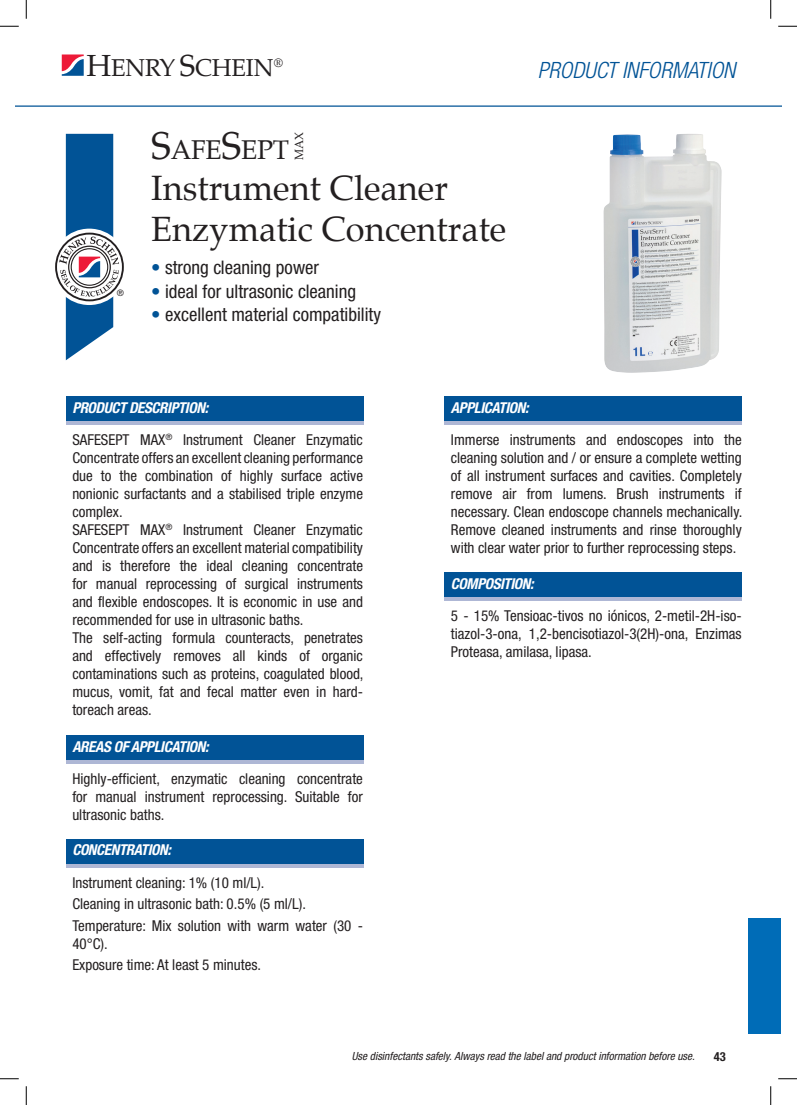
<style>
.page{position:relative;width:797px;height:1105px;background:#fff}
.page>*{position:absolute;margin:0;border:0;box-sizing:border-box;transform-origin:0 0}
.t1{font:34.38px/41.4px "Palatino";color:#231f20}
.t2{font:italic 300 condensed 30px "Helvetica Neue LTW1 G";letter-spacing:-.025em;color:#015396}
.t3{font:26.62px "Palatino";letter-spacing:-.015em;color:#231f20}
.t4{font:23.88px "Palatino";letter-spacing:-.01em;color:#231f20}
.t5{font:italic 300 condensed 22.5px "Helvetica Neue LTW1 G";color:#015396}
.t6{font:condensed 18.75px "Helvetica Neue LTW1 G";color:#231f20}
.t7{font:condensed 15px/18px "Helvetica Neue LTW1 G";color:#231f20}
.t8{font:italic 700 condensed 15px "Helvetica Neue LTW1 G";letter-spacing:-.025em;color:#fff}
.t9{font:700 condensed 12.5px "Helvetica Neue LTW1 G";color:#231f20}
.t10{font:12px "Palatino";color:#231f20}
.t11{font:11.75px "Palatino";color:#231f20}
.t12{font:italic condensed 11.25px "Helvetica Neue LTW1 G";color:#231f20}
.t13{font:condensed 9px "Helvetica Neue LTW1 G";color:#231f20}
.s1{font-size:29.88px}
.s2{font-size:38px}
.s3{color:#015396}
.s4{font-weight:700;font-style:italic;color:#fff}
</style>
<div class="page">
<svg style="left:62px;top:54px;width:22px;height:22px"></svg>
<hr style="left:16px;top:105px;width:765px;height:2px;background:#015396">
<div style="left:55px;top:233px;width:69px;height:68px;border:2px solid #231f20;border-radius:50%"></div>
<svg style="left:59px;top:134px;width:60px;height:226px"></svg>
<div style="left:66px;top:397px;width:297px;height:28px;background:#aeb7d5"></div>
<svg style="left:66px;top:759px;width:297px;height:5px"></svg>
<svg style="left:66px;top:863px;width:297px;height:4px"></svg>
<svg style="left:444px;top:596px;width:297px;height:5px"></svg>
<div style="left:66px;top:397px;width:297px;height:24px;background:#015396"></div>
<div style="left:66px;top:735px;width:297px;height:24px;background:#015396"></div>
<div style="left:66px;top:839px;width:297px;height:24px;background:#015396"></div>
<div style="left:444px;top:572px;width:297px;height:24px;background:#015396"></div>
<svg style="left:444px;top:420px;width:297px;height:5px"></svg>
<div style="left:444px;top:396px;width:297px;height:24px;background:#015396"></div>
<img style="left:603px;top:134px;width:118px;height:239px">
<div style="left:748px;top:918px;width:33px;height:116px;background:#006cb7"></div>
<svg style="left:0;top:25px;width:19px;height:2px"></svg>
<svg style="left:778px;top:25px;width:19px;height:2px"></svg>
<svg style="left:0;top:1078px;width:19px;height:1px"></svg>
<svg style="left:778px;top:1078px;width:19px;height:1px"></svg>
<svg style="left:25px;top:0;width:2px;height:19px"></svg>
<svg style="left:25px;top:1086px;width:2px;height:19px"></svg>
<svg style="left:770px;top:0;width:1px;height:19px"></svg>
<svg style="left:770px;top:1086px;width:1px;height:19px"></svg>
<h3 class="t4" style="left:87px;top:52px;width:188px"><span class="s1">H</span>ENRY <span class="s1">S</span>CHEIN</h3>
<h3 class="t5" style="left:537px;top:57px;width:199px">PRODUCT INFORMATION</h3>
<h3 class="t4" style="left:91px;top:53px;width:198px"><span class="s1">H</span>ENRY <span class="s1">S</span>CHEIN<sup>®</sup></h3>
<h2 class="t2" style="left:492px;top:49px;width:251px">PRODUCT INFORMATION</h2>
<p class="t10" style="left:274px;top:55px;width:10px">®</p>
<h3 class="t3" style="left:151px;top:128px;width:139px"><span class="s2">S</span>AFE<span class="s2">S</span>EPT</h3>
<p class="t11" style="left:289px;top:159px;width:29px;rotate:-90deg">MAX</p>
<p class="t13" style="left:117px;top:287px;width:9px">®</p>
<h1 class="t1" style="left:151px;top:167px;width:357px">Instrument Cleaner<br>Enzymatic Concentrate</h1>
<p class="t6" style="left:151px;top:256px;width:169px"><span class="s3">•</span> strong cleaning power</p>
<p class="t6" style="left:151px;top:280px;width:206px"><span class="s3">•</span> ideal for ultrasonic cleaning</p>
<p class="t6" style="left:151px;top:304px;width:231px"><span class="s3">•</span> excellent material compatibility</p>
<p class="t7" style="left:72px;top:392px;width:292px;line-height:32.1px"><span class="s4">PRODUCT DESCRIPTION:<br></span>SAFESEPT MAX<sup>®</sup> Instrument Cleaner Enzymatic</p>
<p class="t7" style="left:72px;top:449px;width:293px">Concentrate offers an excellent cleaning performance due to the combination of highly surface active nonionic surfactants and a stabilised triple enzyme complex.<br>SAFESEPT MAX<sup>®</sup> Instrument Cleaner Enzymatic Concentrate offers an excellent material compatibility and is therefore the ideal cleaning concentrate for manual reprocessing of surgical instruments and flexible endoscopes. It is economic in use and recommended for use in ultrasonic baths.<br>The self-acting formula counteracts, penetrates and effectively removes all kinds of organic contaminations such as proteins, coagulated blood, mucus, vomit, fat and fecal matter even in hard&shy;toreach areas.</p>
<p class="t8" style="left:72px;top:737px;width:138px">AREAS OF APPLICATION:</p>
<p class="t7" style="left:72px;top:770px;width:292px;text-align:justify">Highly-efficient, enzymatic cleaning concentrate for manual instrument reprocessing. Suitable for ultrasonic baths.</p>
<p class="t8" style="left:72px;top:841px;width:100px">CONCENTRATION:</p>
<p class="t7" style="left:72px;top:872px;width:292px;line-height:21.5px">Instrument cleaning: 1% (10 ml/L).<br>Cleaning in ultrasonic bath: 0.5% (5 ml/L).<br>Temperature: Mix solution with warm water (30 -</p>
<p class="t7" style="left:72px;top:933px;width:190px;line-height:21.5px">40°C).<br>Exposure time: At least 5 minutes.</p>
<p class="t8" style="left:451px;top:398px;width:79px">APPLICATION:</p>
<p class="t7" style="left:451px;top:431px;width:293px;text-align:justify">Immerse instruments and endoscopes into the cleaning solution and / or ensure a complete wetting of all instrument surfaces and cavities. Completely remove air from lumens. Brush instruments if necessary. Clean endoscope channels mechanically.<br>Remove cleaned instruments and rinse thoroughly with clear water prior to further reprocessing steps.</p>
<p class="t8" style="left:451px;top:574px;width:84px">COMPOSITION:</p>
<p class="t7" style="left:451px;top:607px;width:292px;text-align:justify">5 - 15% Tensioac-tivos no iónicos, 2-metil-2H-iso&shy;tiazol-3-ona, 1,2-bencisotiazol-3(2H)-ona, Enzimas Proteasa, amilasa, lipasa.</p>
<p class="t12" style="left:352px;top:1050px;width:344px">Use disinfectants safely. Always read the label and product information before use.</p>
<p class="t9" style="left:713px;top:1049px;width:13px">43</p>
</div>
